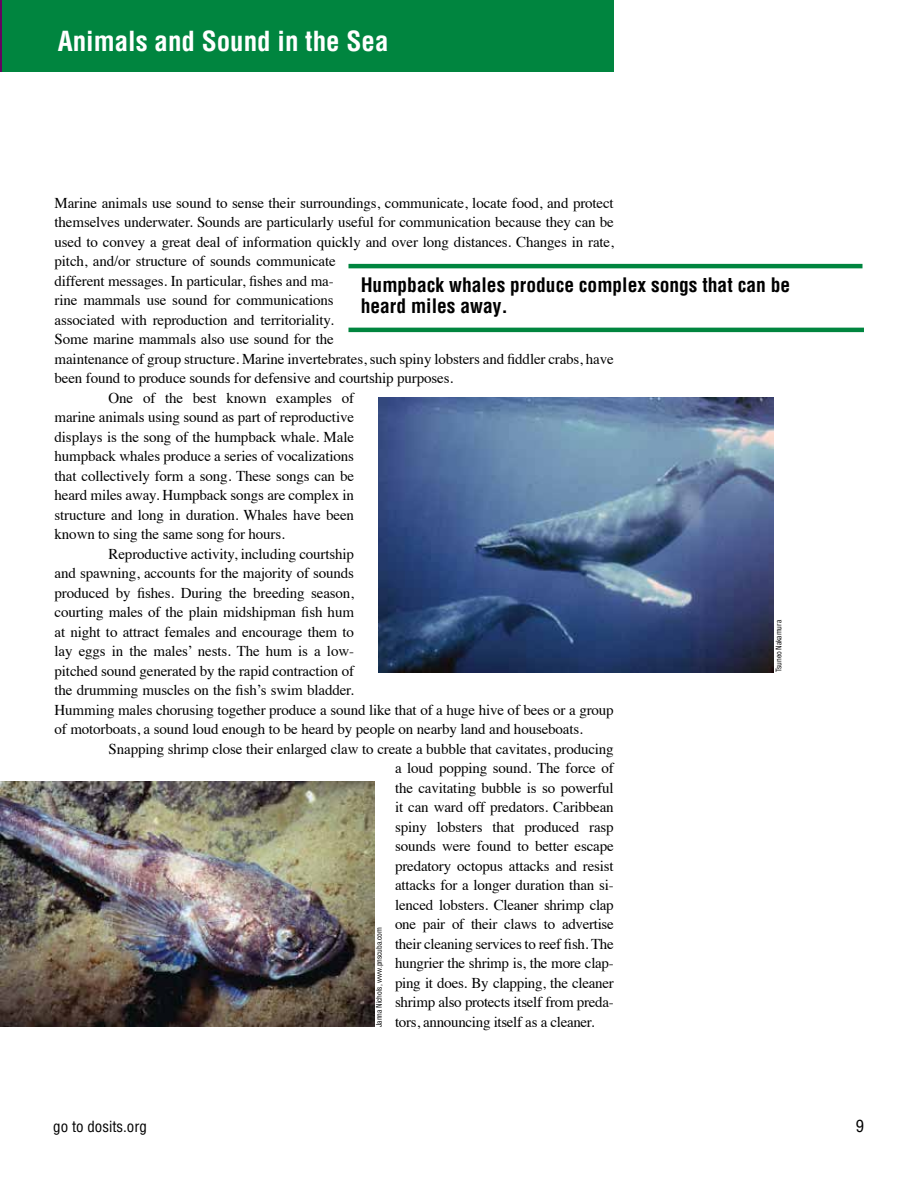
<style>
.page{position:relative;width:918px;height:1188px;background:#fff}
.page>*{position:absolute;margin:0;border:0;box-sizing:border-box;transform-origin:0 0}
.t1{font:700 condensed 27px "Helvetica LT Pro";color:#fff}
.t2{font:700 condensed 19.5px/21px "Helvetica LT Pro";color:#000}
.t3{font:condensed 16.5px "Helvetica LT Pro";color:#000}
.t4{font:15px "Times";letter-spacing:-.01em;color:#000}
.t5{font:condensed 15px "Helvetica LT Pro";color:#000}
.t6{font:condensed 7.5px "Helvetica LT Pro";letter-spacing:-.01em;color:#000}
</style>
<div class="page">
<img style="left:378px;top:398px;width:396px;height:274px">
<hr style="left:348px;top:264px;width:515px;height:4px;background:#00853f">
<hr style="left:348px;top:328px;width:516px;height:4px;background:#00853f">
<div style="left:0;top:0;width:614px;height:71px;background:#00853f"></div>
<hr style="left:0;top:0;width:1px;height:71px;background:#650360">
<img style="left:1px;top:781px;width:373px;height:246px">
<h1 class="t1" style="left:58px;top:23px;width:332px">Animals and Sound in the Sea</h1>
<p class="t4" style="left:55px;top:189px;width:561px">Marine animals use sound to sense their surroundings, communicate, locate food, and protect</p>
<p class="t4" style="left:55px;top:208px;width:561px">themselves underwater. Sounds are particularly useful for communication because they can be</p>
<p class="t4" style="left:55px;top:228px;width:561px">used to convey a great deal of information quickly and over long distances. Changes in rate,</p>
<p class="t4" style="left:55px;top:247px;width:283px">pitch, and/or structure of sounds communicate</p>
<p class="t4" style="left:55px;top:267px;width:281px">different messages. In particular, fishes and ma-</p>
<p class="t4" style="left:55px;top:286px;width:281px">rine mammals use sound for communications</p>
<p class="t4" style="left:55px;top:306px;width:281px">associated with reproduction and territoriality.</p>
<p class="t4" style="left:55px;top:325px;width:281px">Some marine mammals also use sound for the</p>
<p class="t4" style="left:55px;top:345px;width:561px">maintenance of group structure. Marine invertebrates, such spiny lobsters and fiddler crabs, have</p>
<p class="t4" style="left:55px;top:364px;width:400px">been found to produce sounds for defensive and courtship purposes.</p>
<p class="t4" style="left:109px;top:384px;width:247px">One of the best known examples of</p>
<p class="t4" style="left:55px;top:403px;width:301px">marine animals using sound as part of reproductive</p>
<p class="t4" style="left:55px;top:423px;width:301px">displays is the song of the humpback whale. Male</p>
<p class="t4" style="left:55px;top:442px;width:301px">humpback whales produce a series of vocalizations</p>
<p class="t4" style="left:55px;top:462px;width:301px">that collectively form a song. These songs can be</p>
<p class="t4" style="left:55px;top:481px;width:301px">heard miles away. Humpback songs are complex in</p>
<p class="t4" style="left:55px;top:501px;width:301px">structure and long in duration. Whales have been</p>
<p class="t4" style="left:55px;top:520px;width:232px">known to sing the same song for hours.</p>
<p class="t4" style="left:109px;top:540px;width:247px">Reproductive activity, including courtship</p>
<p class="t4" style="left:55px;top:559px;width:301px">and spawning, accounts for the majority of sounds</p>
<p class="t4" style="left:55px;top:579px;width:301px">produced by fishes. During the breeding season,</p>
<p class="t4" style="left:55px;top:598px;width:301px">courting males of the plain midshipman fish hum</p>
<p class="t4" style="left:55px;top:618px;width:301px">at night to attract females and encourage them to</p>
<p class="t4" style="left:55px;top:637px;width:301px">lay eggs in the males’ nests. The hum is a low-</p>
<p class="t4" style="left:55px;top:657px;width:301px">pitched sound generated by the rapid contraction of</p>
<p class="t4" style="left:55px;top:676px;width:301px">the drumming muscles on the fish’s swim bladder.</p>
<p class="t4" style="left:55px;top:696px;width:561px">Humming males chorusing together produce a sound like that of a huge hive of bees or a group</p>
<p class="t4" style="left:55px;top:715px;width:530px">of motorboats, a sound loud enough to be heard by people on nearby land and houseboats.</p>
<p class="t4" style="left:109px;top:735px;width:507px">Snapping shrimp close their enlarged claw to create a bubble that cavitates, producing</p>
<p class="t4" style="left:395px;top:754px;width:220px">a loud popping sound. The force of</p>
<p class="t4" style="left:395px;top:774px;width:220px">the cavitating bubble is so powerful</p>
<p class="t4" style="left:395px;top:793px;width:220px">it can ward off predators. Caribbean</p>
<p class="t4" style="left:395px;top:813px;width:220px">spiny lobsters that produced rasp</p>
<p class="t4" style="left:395px;top:832px;width:220px">sounds were found to better escape</p>
<p class="t4" style="left:395px;top:852px;width:220px">predatory octopus attacks and resist</p>
<p class="t4" style="left:395px;top:871px;width:220px">attacks for a longer duration than si-</p>
<p class="t4" style="left:395px;top:891px;width:220px">lenced lobsters. Cleaner shrimp clap</p>
<p class="t4" style="left:395px;top:910px;width:220px">one pair of their claws to advertise</p>
<p class="t4" style="left:395px;top:930px;width:220px">their cleaning services to reef fish. The</p>
<p class="t4" style="left:395px;top:949px;width:220px">hungrier the shrimp is, the more clap-</p>
<p class="t4" style="left:395px;top:969px;width:220px">ping it does. By clapping, the cleaner</p>
<p class="t4" style="left:395px;top:988px;width:220px">shrimp also protects itself from preda-</p>
<p class="t4" style="left:395px;top:1008px;width:201px">tors, announcing itself as a cleaner.</p>
<h2 class="t2" style="left:361px;top:274px;width:431px">Humpback whales produce complex songs that can be heard miles away.</h2>
<p class="t6" style="left:774px;top:672px;width:53px;rotate:-90deg">Tsuneo Nakamura</p>
<p class="t6" style="left:374px;top:1027px;width:101px;rotate:-90deg">Janna Nichols, www.pnscuba.com</p>
<p class="t5" style="left:53px;top:1117px;width:95px">go to dosits.org</p>
<p class="t3" style="left:856px;top:1115px;width:10px">9</p>
</div>
